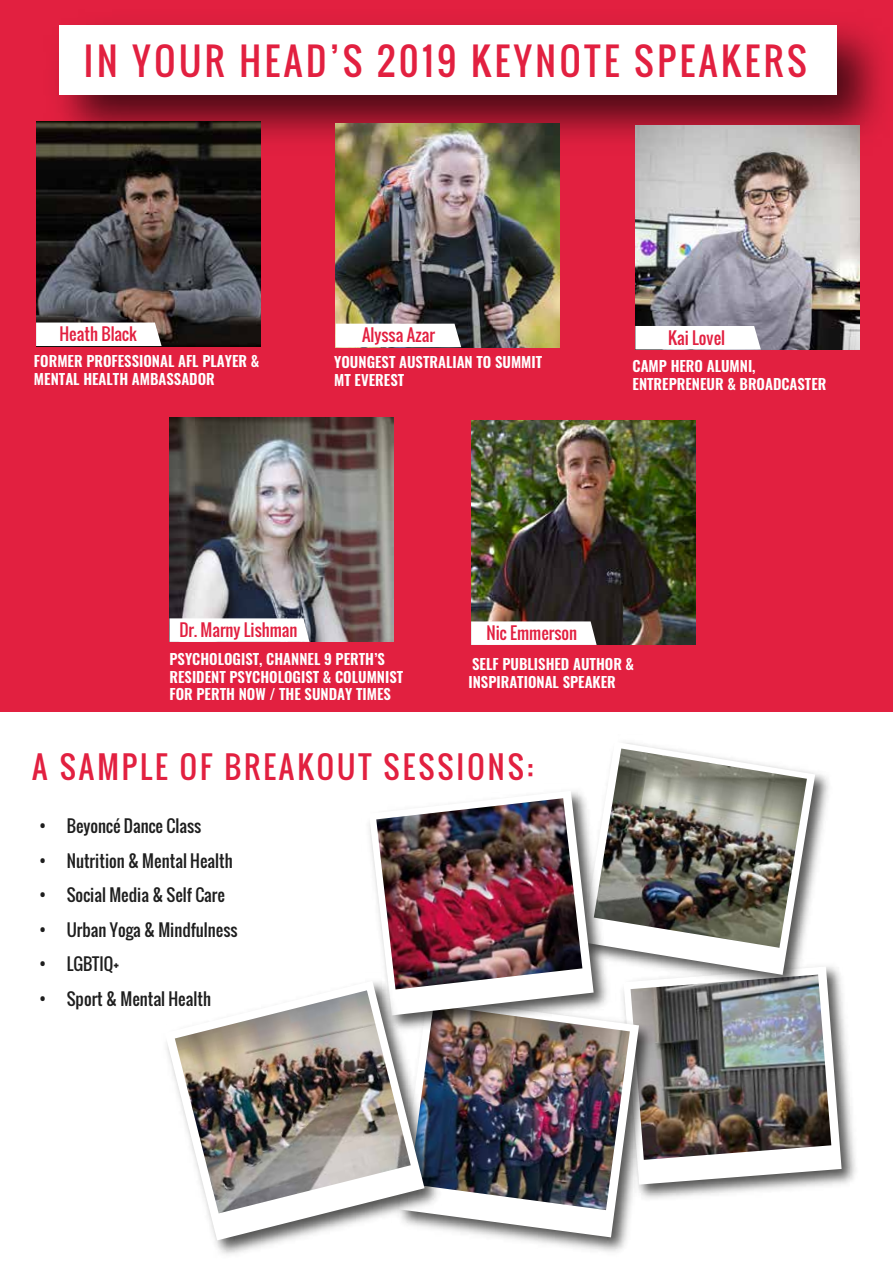
<style>
.page{position:relative;width:893px;height:1263px;background:#fff}
.page>*{position:absolute;margin:0;border:0;box-sizing:border-box;transform-origin:0 0}
.t1{font:36.45px "Oswald";letter-spacing:.1em;color:#e22040}
.t2{font:30px "Oswald";letter-spacing:.1em;color:#e22040}
.t3{font:16.5px "Oswald";color:#1e1e1e}
.t4{font:16.5px "Oswald";color:#e22040}
.t5{font:600 14.7px/17.7px "Oswald";color:#fff}
</style>
<div class="page">
<img style="left:661px;top:993px;width:195px;height:205px">
<svg style="left:661px;top:970px;width:181px;height:214px"></svg>
<img style="left:661px;top:996px;width:170px;height:164px">
<div style="left:0;top:0;width:893px;height:711px;background:#e22040"></div>
<img style="left:471px;top:421px;width:224px;height:224px">
<img style="left:36px;top:25px;width:846px;height:139px">
<div style="left:60px;top:26px;width:777px;height:68px;background:#fff"></div>
<img style="left:36px;top:122px;width:224px;height:224px">
<svg style="left:36px;top:322px;width:126px;height:24px;background:#f5f5f4"></svg>
<img style="left:336px;top:123px;width:224px;height:224px">
<div style="left:336px;top:324px;width:125px;height:23px;background:#fff"></div>
<img style="left:169px;top:417px;width:224px;height:224px">
<svg style="left:169px;top:618px;width:140px;height:24px;background:#f8f9f9"></svg>
<img style="left:635px;top:125px;width:224px;height:224px">
<div style="left:635px;top:326px;width:126px;height:23px;background:#fff"></div>
<svg style="left:471px;top:621px;width:126px;height:24px;background:#f5f4f4"></svg>
<img style="left:500px;top:996px;width:161px;height:256px">
<svg style="left:446px;top:997px;width:193px;height:240px"></svg>
<img style="left:446px;top:1005px;width:184px;height:205px">
<img style="left:623px;top:773px;width:213px;height:223px">
<svg style="left:614px;top:743px;width:201px;height:232px"></svg>
<img style="left:614px;top:748px;width:193px;height:200px">
<img style="left:446px;top:794px;width:168px;height:242px">
<svg style="left:369px;top:791px;width:225px;height:224px"></svg>
<img style="left:376px;top:798px;width:206px;height:191px">
<img style="left:215px;top:973px;width:231px;height:281px">
<svg style="left:166px;top:981px;width:258px;height:259px"></svg>
<img style="left:175px;top:990px;width:236px;height:223px">
<h1 class="t1" style="left:84px;top:34px;width:724px">IN YOUR HEAD’S 2019 KEYNOTE SPEAKERS</h1>
<p class="t4" style="left:59px;top:322px;width:79px">Heath Black</p>
<p class="t4" style="left:362px;top:323px;width:74px">Alyssa Azar</p>
<p class="t5" style="left:34px;top:353px;width:227px">FORMER PROFESSIONAL AFL PLAYER &amp;<br>MENTAL HEALTH AMBASSADOR</p>
<p class="t5" style="left:334px;top:354px;width:209px">YOUNGEST AUSTRALIAN TO SUMMIT<br>MT EVEREST</p>
<p class="t4" style="left:668px;top:325px;width:58px">Kai Lovel</p>
<p class="t5" style="left:632px;top:358px;width:195px">CAMP HERO ALUMNI,<br>ENTREPRENEUR &amp; BROADCASTER</p>
<p class="t4" style="left:179px;top:617px;width:120px">Dr. Marny Lishman</p>
<p class="t4" style="left:486px;top:621px;width:92px">Nic Emmerson</p>
<p class="t5" style="left:169px;top:651px;width:235px">PSYCHOLOGIST, CHANNEL 9 PERTH’S<br>RESIDENT PSYCHOLOGIST &amp; COLUMNIST<br>FOR PERTH NOW / THE SUNDAY TIMES</p>
<p class="t5" style="left:468px;top:656px;width:167px">SELF PUBLISHED AUTHOR &amp;<br>INSPIRATIONAL SPEAKER</p>
<h2 class="t2" style="left:32px;top:745px;width:503px">A SAMPLE OF BREAKOUT SESSIONS:</h2>
<p class="t3" style="left:39px;top:814px;width:164px">• Beyoncé Dance Class</p>
<p class="t3" style="left:39px;top:848px;width:195px">• Nutrition &amp; Mental Health</p>
<p class="t3" style="left:39px;top:883px;width:188px">• Social Media &amp; Self Care</p>
<p class="t3" style="left:39px;top:917px;width:200px">• Urban Yoga &amp; Mindfulness</p>
<p class="t3" style="left:39px;top:952px;width:82px">• LGBTIQ+</p>
<p class="t3" style="left:39px;top:986px;width:174px">• Sport &amp; Mental Health</p>
</div>
